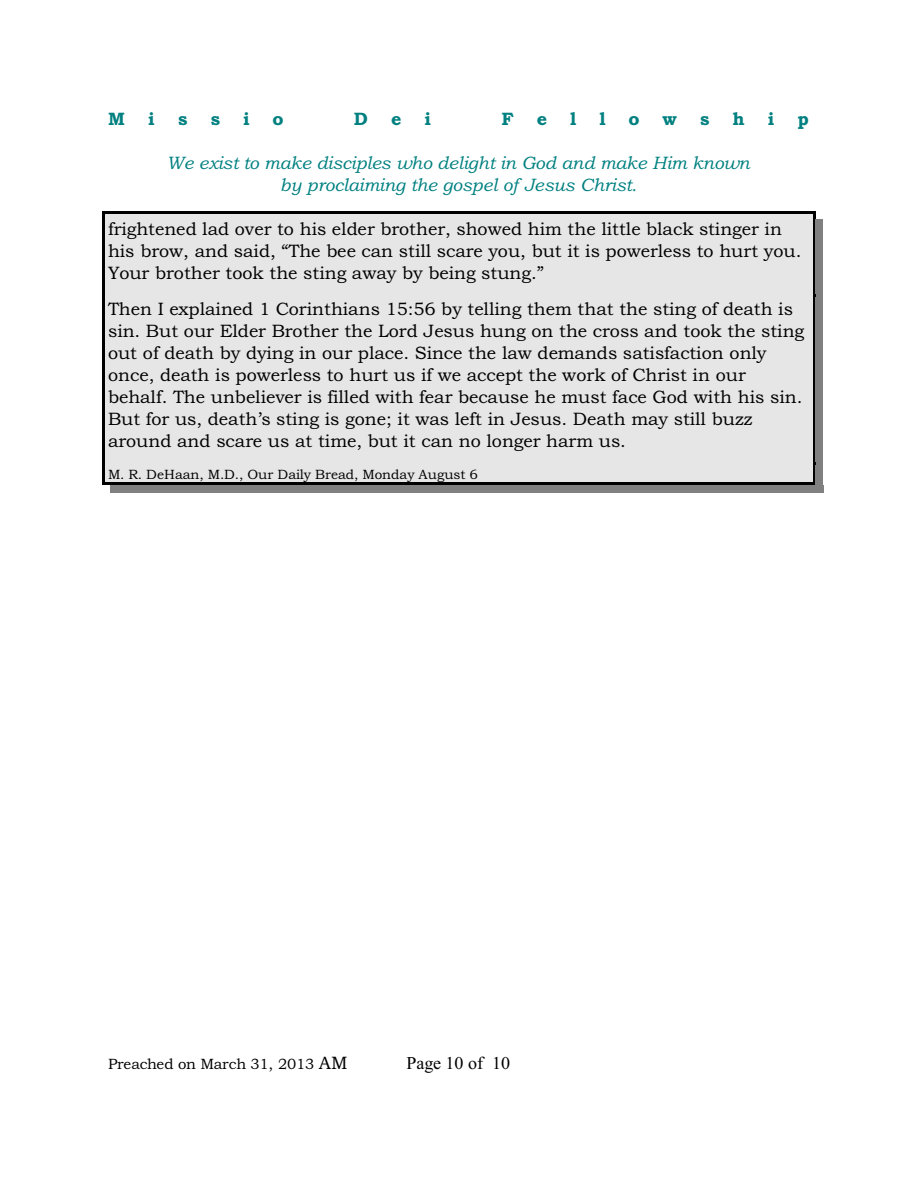
<style>
.page{position:relative;width:918px;height:1188px;background:#fff}
.page>*{position:absolute;margin:0;border:0;box-sizing:border-box;transform-origin:0 0}
.t1{font:18px/21.9px "Bookman Old Style";color:#000}
.t2{font:italic 18px/22.2px "Bookman Old Style";color:#008080;text-align:center}
.t3{font:18px "Bookman Old Style";color:#008080}
.t4{font:18px "Times New Roman";color:#000}
.t5{font:15px "Bookman Old Style";letter-spacing:-.02em;color:#000}
.t6{font:13.5px "Bookman Old Style";color:#000}
.s1{font-size:18px}
</style>
<div class="page">
<div style="left:102px;top:212px;width:714px;height:85px;background:#e6e6e6"></div>
<hr style="left:102px;top:212px;width:2px;height:88px;background:#000">
<hr style="left:813px;top:212px;width:3px;height:88px;background:#000">
<hr style="left:102px;top:212px;width:713px;height:2px;background:#000">
<div style="left:816px;top:220px;width:7px;height:77px;background:#808080"></div>
<div style="left:102px;top:298px;width:714px;height:167px;background:#e6e6e6"></div>
<hr style="left:102px;top:295px;width:2px;height:173px;background:#000">
<hr style="left:813px;top:295px;width:3px;height:173px;background:#000">
<div style="left:816px;top:298px;width:7px;height:167px;background:#808080"></div>
<div style="left:102px;top:465px;width:714px;height:20px;background:#e6e6e6"></div>
<hr style="left:102px;top:463px;width:2px;height:22px;background:#000">
<hr style="left:813px;top:463px;width:3px;height:22px;background:#000">
<hr style="left:102px;top:482px;width:713px;height:3px;background:#000">
<div style="left:816px;top:465px;width:7px;height:28px;background:#808080"></div>
<div style="left:110px;top:485px;width:713px;height:8px;background:#808080"></div>
<p class="t3" style="left:108px;top:112px;width:18px">M</p>
<p class="t3" style="left:148px;top:112px;width:8px">i</p>
<p class="t3" style="left:178px;top:112px;width:11px">s</p>
<p class="t3" style="left:211px;top:112px;width:11px">s</p>
<p class="t3" style="left:243px;top:112px;width:8px">i</p>
<p class="t3" style="left:273px;top:112px;width:13px">o</p>
<p class="t3" style="left:354px;top:112px;width:16px">D</p>
<p class="t3" style="left:391px;top:112px;width:12px">e</p>
<p class="t3" style="left:425px;top:112px;width:8px">i</p>
<p class="t3" style="left:501px;top:112px;width:14px">F</p>
<p class="t3" style="left:537px;top:112px;width:12px">e</p>
<p class="t3" style="left:570px;top:112px;width:8px">l</p>
<p class="t3" style="left:599px;top:112px;width:8px">l</p>
<p class="t3" style="left:628px;top:112px;width:13px">o</p>
<p class="t3" style="left:663px;top:112px;width:16px">w</p>
<p class="t3" style="left:700px;top:112px;width:11px">s</p>
<p class="t3" style="left:732px;top:112px;width:14px">h</p>
<p class="t3" style="left:768px;top:112px;width:8px">i</p>
<p class="t3" style="left:797px;top:112px;width:13px">p</p>
<p class="t2" style="left:166px;top:154px;width:585px">We exist to make disciples who delight in God and make Him known by proclaiming the gospel of Jesus Christ.</p>
<p class="t1" style="left:108px;top:220px;width:695px">frightened lad over to his elder brother, showed him the little black stinger in his brow, and said, “The bee can still scare you, but it is powerless to hurt you.<br>Your brother took the sting away by being stung.”</p>
<p class="t1" style="left:108px;top:300px;width:698px">Then I explained 1 Corinthians 15:56 by telling them that the sting of death is sin. But our Elder Brother the Lord Jesus hung on the cross and took the sting out of death by dying in our place. Since the law demands satisfaction only once, death is powerless to hurt us if we accept the work of Christ in our behalf. The unbeliever is filled with fear because he must face God with his sin.<br>But for us, death’s sting is gone; it was left in Jesus. Death may still buzz around and scare us at time, but it can no longer harm us.</p>
<p class="t6" style="left:108px;top:469px;width:371px">M. R. DeHaan, M.D., Our Daily Bread, Monday August 6</p>
<p class="t5" style="left:108px;top:1058px;width:241px">Preached on March 31, 2013 <span class="s1">AM</span></p>
<p class="t4" style="left:406px;top:1056px;width:105px">Page 10 of 10</p>
</div>
